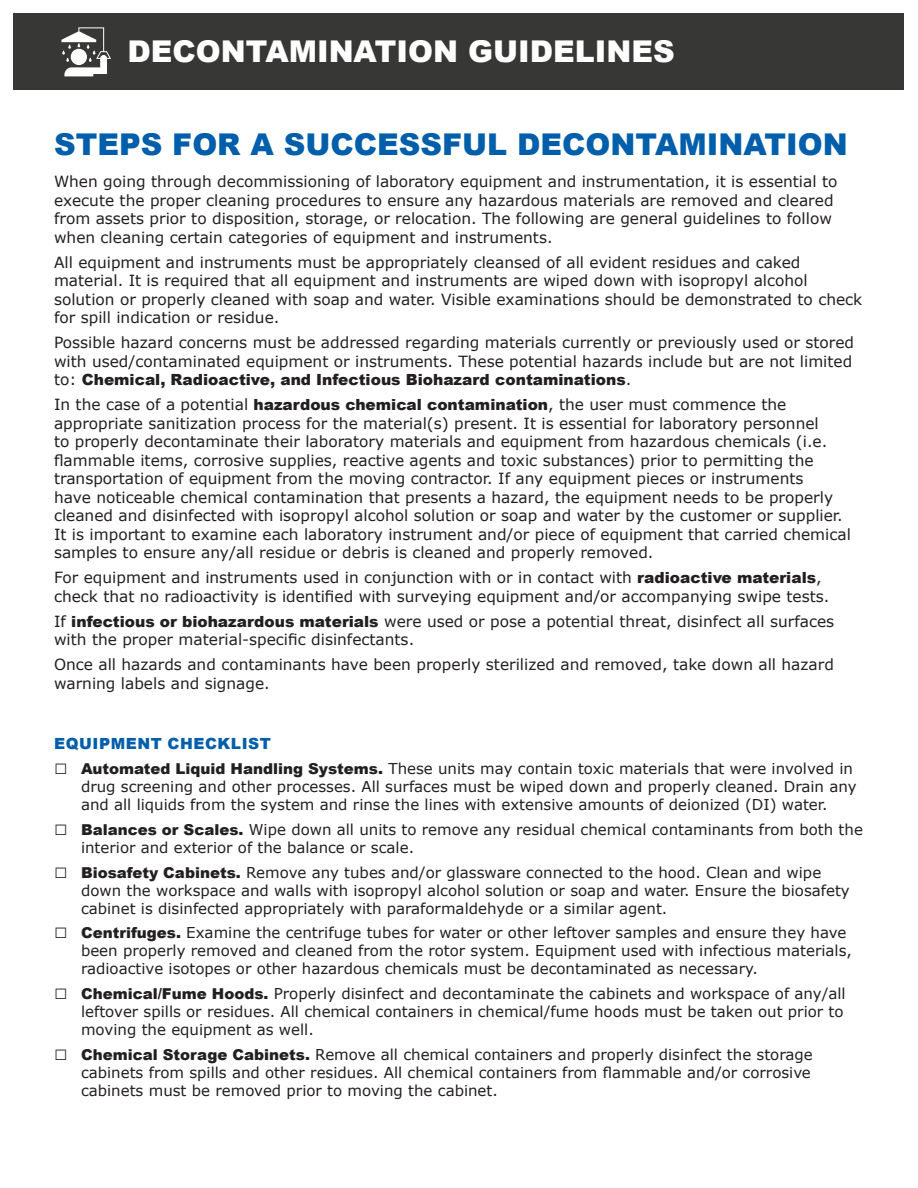
<style>
.page{position:relative;width:918px;height:1188px;background:#fff}
.page>*{position:absolute;margin:0;border:0;box-sizing:border-box;transform-origin:0 0}
.t1{font:900 30px "Arial";color:#005eab}
.t2{font:900 30px "Arial";color:#fff}
.t3{font:15.3px/18.5px "Verdana";color:#231f20}
.t4{font:900 15.3px "Arial";color:#231f20}
.t5{font:900 15.3px "Arial";letter-spacing:.035em;color:#005eab}
.t6{font:15px/18px "Verdana";color:#231f20}
.s1{font-family:"Verdana";font-weight:400}
.s2{font-family:"Arial";font-weight:900}
.s3{font-family:"Arial";font-weight:900;font-size:22.5px}
</style>
<div class="page">
<div style="left:14px;top:14px;width:890px;height:76px;background:#373736"></div>
<svg style="left:61px;top:27px;width:50px;height:49px"></svg>
<h1 class="t2" style="left:128px;top:30px;width:549px">DECONTAMINATION GUIDELINES</h1>
<h1 class="t1" style="left:54px;top:123px;width:795px">STEPS FOR A SUCCESSFUL DECONTAMINATION</h1>
<p class="t3" style="left:54px;top:172px;width:785px">When going through decommissioning of laboratory equipment and instrumentation, it is essential to execute the proper cleaning procedures to ensure any hazardous materials are removed and cleared from assets prior to disposition, storage, or relocation. The following are general guidelines to follow when cleaning certain categories of equipment and instruments.</p>
<p class="t3" style="left:54px;top:253px;width:810px">All equipment and instruments must be appropriately cleansed of all evident residues and caked material. It is required that all equipment and instruments are wiped down with isopropyl alcohol solution or properly cleaned with soap and water. Visible examinations should be demonstrated to check for spill indication or residue.</p>
<p class="t3" style="left:54px;top:333px;width:802px">Possible hazard concerns must be addressed regarding materials currently or previously used or stored with used/contaminated equipment or instruments. These potential hazards include but are not limited</p>
<p class="t4" style="left:54px;top:369px;width:579px"><span class="s1">to:</span> Chemical, Radioactive, and Infectious Biohazard contaminations<span class="s1">.</span></p>
<p class="t3" style="left:54px;top:395px;width:798px">In the case of a potential <span class="s2">hazardous chemical contamination</span>, the user must commence the appropriate sanitization process for the material(s) present. It is essential for laboratory personnel<br>to properly decontaminate their laboratory materials and equipment from hazardous chemicals (i.e. flammable items, corrosive supplies, reactive agents and toxic substances) prior to permitting the transportation of equipment from the moving contractor. If any equipment pieces or instruments<br>have noticeable chemical contamination that presents a hazard, the equipment needs to be properly cleaned and disinfected with isopropyl alcohol solution or soap and water by the customer or supplier.<br>It is important to examine each laboratory instrument and/or piece of equipment that carried chemical samples to ensure any/all residue or debris is cleaned and properly removed.</p>
<p class="t3" style="left:54px;top:568px;width:777px">For equipment and instruments used in conjunction with or in contact with <span class="s2">radioactive materials</span>, check that no radioactivity is identified with surveying equipment and/or accompanying swipe tests.</p>
<p class="t3" style="left:54px;top:612px;width:782px">If <span class="s2">infectious or biohazardous materials</span> were used or pose a potential threat, disinfect all surfaces with the proper material-specific disinfectants.</p>
<p class="t3" style="left:54px;top:656px;width:781px">Once all hazards and contaminants have been properly sterilized and removed, take down all hazard warning labels and signage.</p>
<p class="t5" style="left:54px;top:733px;width:218px">EQUIPMENT CHECKLIST</p>
<p class="t6" style="left:81px;top:760px;width:777px;text-indent:-27px"><span class="s3">□</span> <span class="s2">Automated Liquid Handling Systems.</span> These units may contain toxic materials that were involved in drug screening and other processes. All surfaces must be wiped down and properly cleaned. Drain any and all liquids from the system and rinse the lines with extensive amounts of deionized (DI) water.</p>
<p class="t6" style="left:81px;top:820px;width:783px;text-indent:-27px"><span class="s3">□</span> <span class="s2">Balances or Scales.</span> Wipe down all units to remove any residual chemical contaminants from both the interior and exterior of the balance or scale.</p>
<p class="t6" style="left:81px;top:863px;width:770px;text-indent:-27px"><span class="s3">□</span> <span class="s2">Biosafety Cabinets.</span> Remove any tubes and/or glassware connected to the hood. Clean and wipe down the workspace and walls with isopropyl alcohol solution or soap and water. Ensure the biosafety cabinet is disinfected appropriately with paraformaldehyde or a similar agent.</p>
<p class="t6" style="left:81px;top:924px;width:772px;text-indent:-27px"><span class="s3">□</span> <span class="s2">Centrifuges.</span> Examine the centrifuge tubes for water or other leftover samples and ensure they have been properly removed and cleaned from the rotor system. Equipment used with infectious materials, radioactive isotopes or other hazardous chemicals must be decontaminated as necessary.</p>
<p class="t6" style="left:81px;top:985px;width:766px;text-indent:-27px"><span class="s3">□</span> <span class="s2">Chemical/Fume Hoods.</span> Properly disinfect and decontaminate the cabinets and workspace of any/all leftover spills or residues. All chemical containers in chemical/fume hoods must be taken out prior to moving the equipment as well.</p>
<p class="t6" style="left:81px;top:1045px;width:733px;text-indent:-27px"><span class="s3">□</span> <span class="s2">Chemical Storage Cabinets.</span> Remove all chemical containers and properly disinfect the storage cabinets from spills and other residues. All chemical containers from flammable and/or corrosive cabinets must be removed prior to moving the cabinet.</p>
</div>
